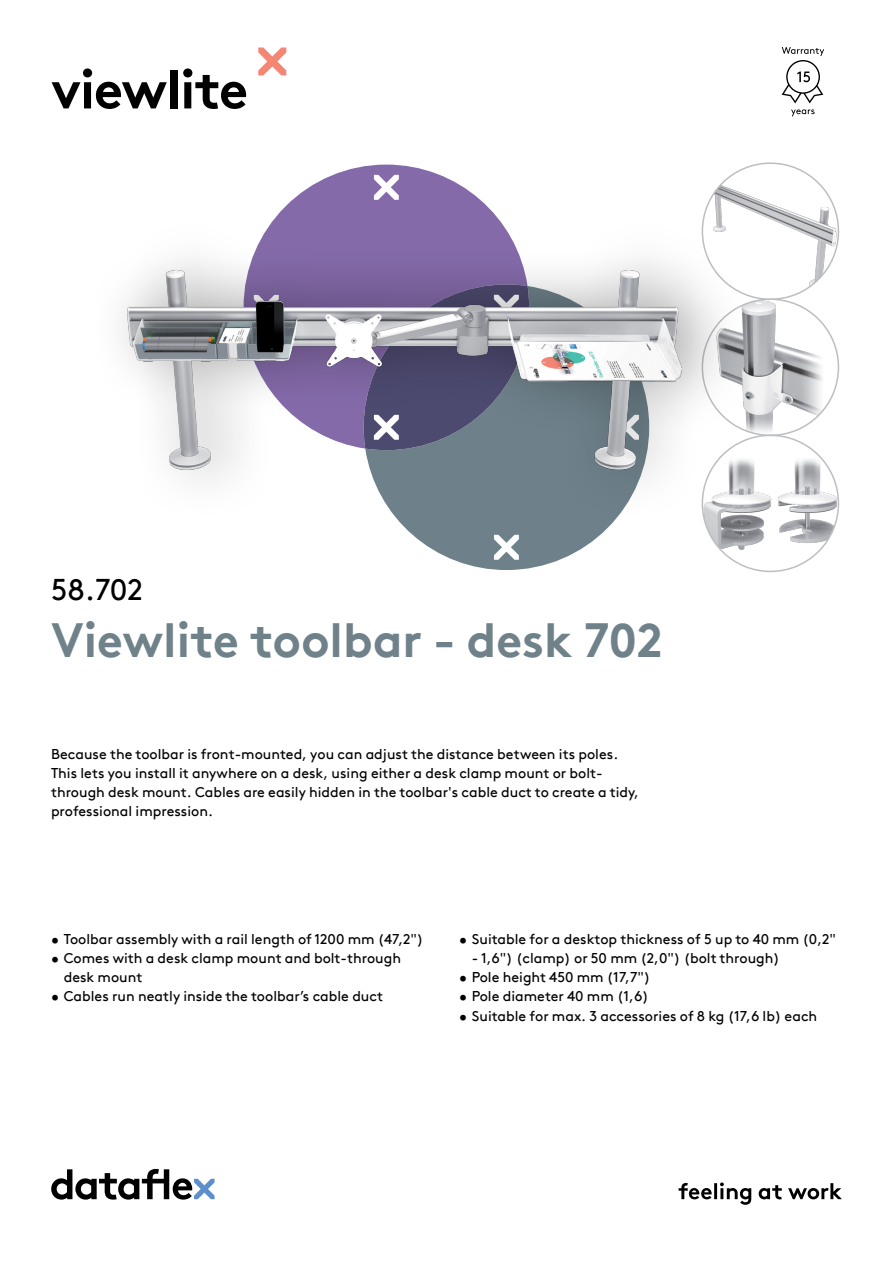
<style>
.page{position:relative;width:893px;height:1263px;background:#fff}
.page>*{position:absolute;margin:0;border:0;box-sizing:border-box;transform-origin:0 0}
.hoofdstuk{font:700 54px "Brown Pro TT";letter-spacing:-.02em;color:#000}
.productnaam{font:700 48px "Brown Pro TT";color:#6f8189}
.productnummer{font:30px "Brown Pro TT";color:#000}
.omschrijving{font:14.25px/19.2px "Brown Pro TT";color:#000}
</style>
<div class="page">
<svg style="left:278px;top:165px;width:217px;height:49px;fill:#846aa9"></svg>
<svg style="left:399px;top:521px;width:215px;height:49px;fill:#6e818a"></svg>
<svg style="left:51px;top:1169px;width:164px;height:30px"></svg>
<svg style="left:679px;top:1182px;width:163px;height:23px"></svg>
<svg style="left:258px;top:47px;width:28px;height:28px"></svg>
<img style="left:704px;top:170px;width:134px;height:122px">
<img style="left:750px;top:301px;width:75px;height:134px">
<img style="left:704px;top:455px;width:134px;height:97px">
<div style="left:88px;top:214px;width:662px;height:307px;background:#000;opacity:.35"></div>
<img style="left:120px;top:266px;width:570px;height:207px">
<svg style="left:782px;top:47px;width:42px;height:56px"></svg>
<svg style="left:791px;top:109px;width:24px;height:7px"></svg>
<p class="hoofdstuk" style="left:51px;top:46px;width:198px">viewlite</p>
<p class="productnummer" style="left:51px;top:566px;width:94px">58.702</p>
<p class="productnaam" style="left:51px;top:601px;width:613px">Viewlite toolbar - desk 702</p>
<p class="omschrijving" style="left:51px;top:743px;width:590px">Because the toolbar is front-mounted, you can adjust the distance between its poles.<br>This lets you install it anywhere on a desk, using either a desk clamp mount or bolt&shy;through desk mount. Cables are easily hidden in the toolbar's cable duct to create a tidy, professional impression.</p>
<p class="omschrijving" style="left:51px;top:928px;width:374px">• Toolbar assembly with a rail length of 1200 mm (47,2")</p>
<p class="omschrijving" style="left:64px;top:947px;width:339px;text-indent:-13px">• Comes with a desk clamp mount and bolt-through desk mount</p>
<p class="omschrijving" style="left:51px;top:986px;width:333px">• Cables run neatly inside the toolbar’s cable duct</p>
<p class="omschrijving" style="left:459px;top:928px;width:378px">• Suitable for a desktop thickness of 5 up to 40 mm (0,2"</p>
<p class="omschrijving" style="left:472px;top:947px;width:309px">- 1,6") (clamp) or 50 mm (2,0") (bolt through)</p>
<p class="omschrijving" style="left:459px;top:966px;width:193px">• Pole height 450 mm (17,7")</p>
<p class="omschrijving" style="left:459px;top:986px;width:191px">• Pole diameter 40 mm (1,6)</p>
<p class="omschrijving" style="left:459px;top:1005px;width:360px">• Suitable for max. 3 accessories of 8 kg (17,6 lb) each</p>
</div>
